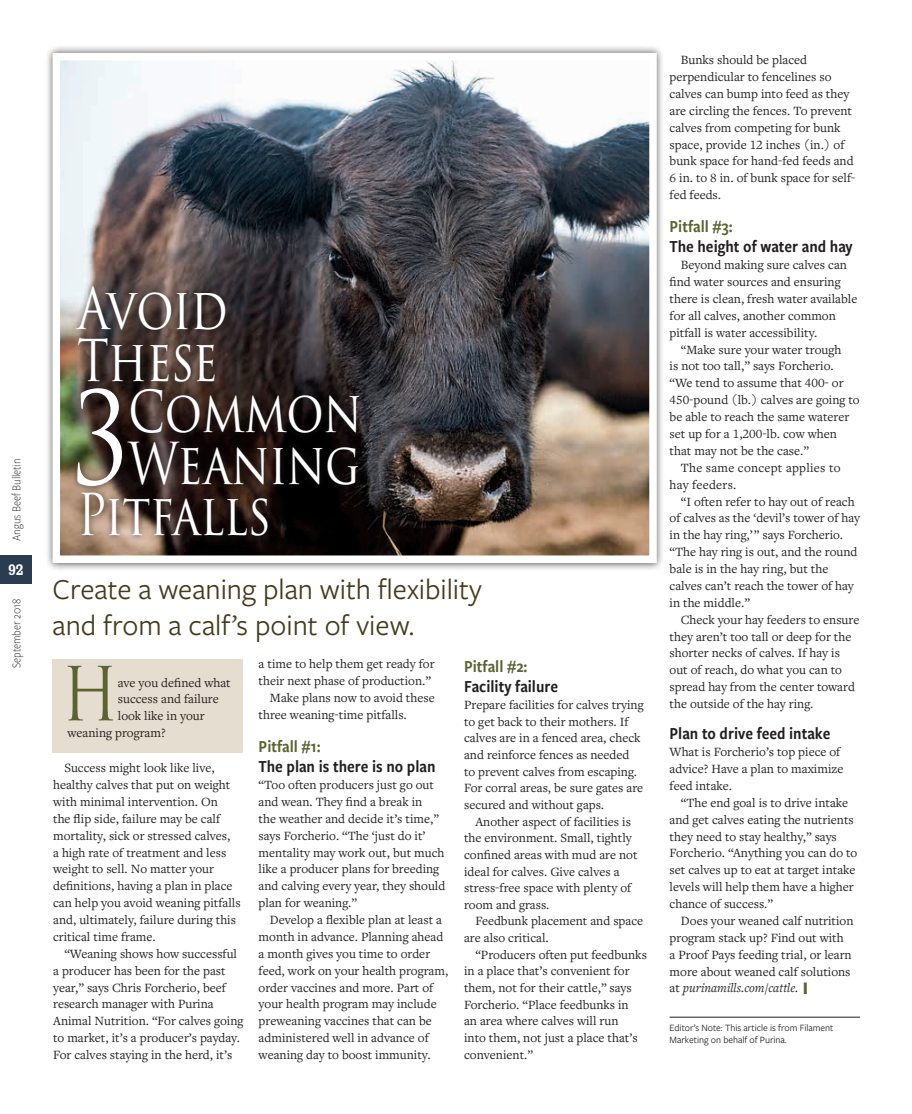
<style>
.page{position:relative;width:912px;height:1114px;background:#fff}
.page>*{position:absolute;margin:0;border:0;box-sizing:border-box;transform-origin:0 0}
.body_text_drop_cap{font:72.38px "Trajan Pro 3";color:#5c6330;scale:.8 1}
.headline{font:56.25px "Trajan Pro 3";letter-spacing:-.01em;color:#fff;scale:.82 1}
.deck{font:30px/36px "Freight Sans Pro";color:#443c1b}
.subhead{font:17.5px/20px "Freight Sans Cnd Pro Semi";color:#231f20}
.Page_Number_White{font:800 16.25px "Sutro";color:#fff;scale:.85 1}
.body_text{font:13.12px/16.9px "Freight Text Pro";color:#231f20}
.body_text_-_no_inden{font:13.12px/16.9px "Freight Text Pro";color:#231f20}
.body_text_drop_cap-2{font:13.12px "Freight Text Pro";color:#231f20}
.body_text-2{font:13.12px/16.9px "Freight Text Pro";letter-spacing:.02em;color:#231f20}
.angus_beef_bulletin{font:300 12.5px "Freight Sans Cnd Pro";letter-spacing:-.01em;color:#231f20}
.Issue_Date{font:300 12.5px "Freight Sans Cnd Pro";letter-spacing:-.01em;color:#231f20}
.Editor_s_Note{font:10px/11.2px "Freight Sans Pro";color:#231f20}
.s1{font-size:124.75px}
.s2{color:#5c6330}
.s3{font-style:italic}
.s4{font-family:"Freight Sans Pro";font-weight:700;font-size:18.38px;color:#5c6330}
</style>
<div class="page">
<div style="left:0;top:556px;width:32px;height:28px;background:#2a3d50"></div>
<hr style="left:669px;top:1017px;width:190px;height:1px;background:#231f20">
<div style="left:45px;top:45px;width:619px;height:526px;background:#231f20;opacity:.75"></div>
<img style="left:61px;top:62px;width:586px;height:492px">
<div style="left:52px;top:53px;width:604px;height:510px;border:8px solid #fff"></div>
<div style="left:52px;top:659px;width:191px;height:94px;background:#e5ddd0"></div>
<div style="left:70px;top:280px;width:295px;height:263px;background:#231f20;opacity:.75"></div>
<p class="angus_beef_bulletin" style="left:8px;top:541px;width:84px;rotate:-90deg">Angus Beef Bulletin</p>
<p class="Page_Number_White" style="left:8px;top:560px;width:19px">92</p>
<p class="Issue_Date" style="left:8px;top:668px;width:71px;rotate:-90deg">September 2018</p>
<p class="headline" style="left:77px;top:270px;width:185px">Avoid</p>
<p class="headline" style="left:77px;top:322px;width:173px">These</p>
<p class="headline" style="left:71px;top:373px;width:356px"><span class="s1">3</span> Common</p>
<p class="headline" style="left:128px;top:425px;width:284px">Weaning</p>
<p class="headline" style="left:77px;top:476px;width:238px">Pitfalls</p>
<p class="deck" style="left:52px;top:569px;width:430px">Create a weaning plan with flexibility and from a calf’s point of view.</p>
<p class="body_text_drop_cap" style="left:62px;top:644px;width:71px">H</p>
<p class="body_text_drop_cap-2" style="left:118px;top:674px;width:114px">ave you defined what</p>
<p class="body_text" style="left:258px;top:655px;width:177px">a time to help them get ready for their next phase of production.”</p>
<p class="body_text" style="left:258px;top:689px;width:177px;text-indent:11px">Make plans now to avoid these three weaning-time pitfalls.</p>
<p class="subhead" style="left:258px;top:736px;width:178px"><span class="s2">Pitfall #1:<br></span>The plan is there is no plan</p>
<p class="body_text_-_no_inden" style="left:258px;top:776px;width:188px">“Too often producers just go out and wean. They find a break in<br>the weather and decide it’s time,” says Forcherio. “The ‘just do it’ mentality may work out, but much like a producer plans for breeding and calving every year, they should plan for weaning.”</p>
<p class="body_text" style="left:258px;top:911px;width:191px;text-indent:11px">Develop a flexible plan at least a month in advance. Planning ahead a month gives you time to order feed, work on your health program, order vaccines and more. Part of your health program may include preweaning vaccines that can be administered well in advance of weaning day to boost immunity.</p>
<p class="subhead" style="left:464px;top:656px;width:95px"><span class="s2">Pitfall #2:<br></span>Facility failure</p>
<p class="body_text_-_no_inden" style="left:464px;top:696px;width:181px">Prepare facilities for calves trying to get back to their mothers. If calves are in a fenced area, check and reinforce fences as needed to prevent calves from escaping.<br>For corral areas, be sure gates are secured and without gaps.</p>
<p class="body_text" style="left:464px;top:813px;width:175px;text-indent:11px">Another aspect of facilities is the environment. Small, tightly confined areas with mud are not ideal for calves. Give calves a stress-free space with plenty of room and grass.</p>
<p class="body_text" style="left:464px;top:912px;width:180px;text-indent:11px">Feedbunk placement and space are also critical.</p>
<p class="body_text" style="left:464px;top:946px;width:184px;text-indent:11px">“Producers often put feedbunks in a place that’s convenient for them, not for their cattle,” says<br>Forcherio. “Place feedbunks in<br>an area where calves will run<br>into them, not just a place that’s convenient.”</p>
<p class="body_text_drop_cap-2" style="left:118px;top:690px;width:102px">success and failure</p>
<p class="body_text_drop_cap-2" style="left:118px;top:707px;width:88px">look like in your</p>
<p class="body_text_drop_cap-2" style="left:68px;top:724px;width:100px">weaning program?</p>
<p class="body_text" style="left:53px;top:759px;width:189px;text-indent:11px">Success might look like live, healthy calves that put on weight with minimal intervention. On<br>the flip side, failure may be calf mortality, sick or stressed calves,<br>a high rate of treatment and less weight to sell. No matter your definitions, having a plan in place can help you avoid weaning pitfalls and, ultimately, failure during this critical time frame.</p>
<p class="body_text" style="left:53px;top:945px;width:192px;text-indent:11px">“Weaning shows how successful a producer has been for the past year,” says Chris Forcherio, beef research manager with Purina Animal Nutrition. “For calves going to market, it’s a producer’s payday.<br>For calves staying in the herd, it’s</p>
<p class="body_text" style="left:669px;top:51px;width:187px;text-indent:11px">Bunks should be placed perpendicular to fencelines so calves can bump into feed as they are circling the fences. To prevent calves from competing for bunk space, provide 12 inches (in.) of bunk space for hand-fed feeds and<br>6 in. to 8 in. of bunk space for self&shy;fed feeds.</p>
<p class="subhead" style="left:669px;top:216px;width:185px"><span class="s2">Pitfall #3:<br></span>The height of water and hay</p>
<p class="body_text" style="left:669px;top:256px;width:189px;text-indent:11px">Beyond making sure calves can find water sources and ensuring there is clean, fresh water available for all calves, another common pitfall is water accessibility.</p>
<p class="body_text" style="left:669px;top:340px;width:191px;text-indent:11px">“Make sure your water trough<br>is not too tall,” says Forcherio. “We tend to assume that 400- or<br>450-pound (lb.) calves are going to be able to reach the same waterer set up for a 1,200-lb. cow when that may not be the case.”</p>
<p class="body_text-2" style="left:669px;top:459px;width:172px;text-indent:11px">The same concept applies to hay feeders.</p>
<p class="body_text" style="left:669px;top:492px;width:192px;text-indent:11px">“I often refer to hay out of reach of calves as the ‘devil’s tower of hay in the hay ring,’” says Forcherio. “The hay ring is out, and the round bale is in the hay ring, but the calves can’t reach the tower of hay in the middle.”</p>
<p class="body_text" style="left:669px;top:610px;width:191px;text-indent:11px">Check your hay feeders to ensure they aren’t too tall or deep for the shorter necks of calves. If hay is out of reach, do what you can to spread hay from the center toward the outside of the hay ring.</p>
<p class="subhead" style="left:669px;top:723px;width:162px">Plan to drive feed intake</p>
<p class="body_text_-_no_inden" style="left:669px;top:743px;width:175px">What is Forcherio’s top piece of advice? Have a plan to maximize feed intake.</p>
<p class="body_text" style="left:669px;top:794px;width:189px;text-indent:11px">“The end goal is to drive intake and get calves eating the nutrients they need to stay healthy,” says<br>Forcherio. “Anything you can do to set calves up to eat at target intake levels will help them have a higher chance of success.”</p>
<p class="body_text" style="left:669px;top:912px;width:185px;text-indent:11px">Does your weaned calf nutrition program stack up? Find out with<br>a Proof Pays feeding trial, or learn more about weaned calf solutions at <span class="s3">purinamills.com/cattle.</span> <span class="s4">I</span></p>
<p class="Editor_s_Note" style="left:669px;top:1022px;width:165px">Editor’s Note: This article is from Filament<br>Marketing on behalf of Purina.</p>
</div>
